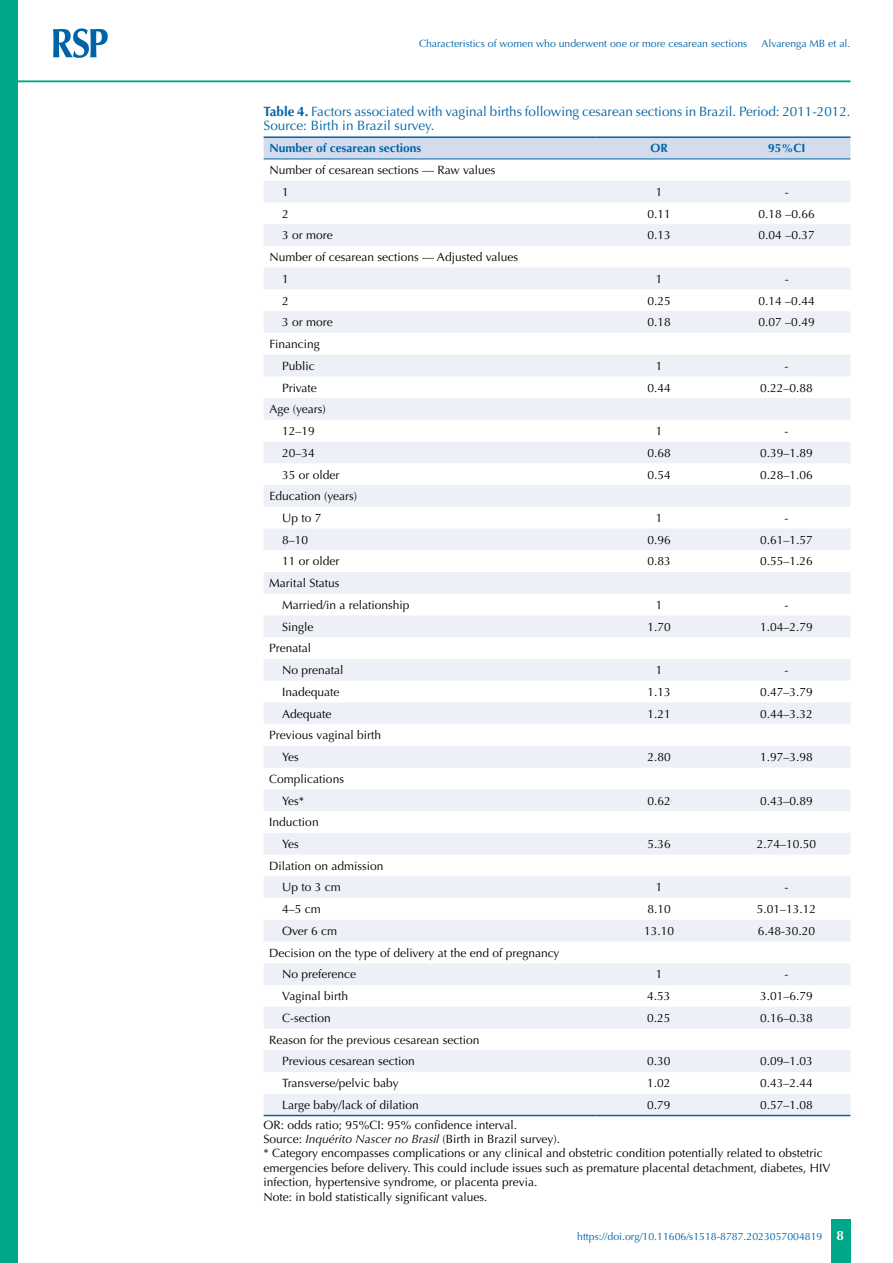
<style>
.page{position:relative;width:893px;height:1263px;background:#fff}
.page>*{position:absolute;margin:0;border:0;box-sizing:border-box;transform-origin:0 0}
.t1{font:13.5px/14.2px "Optima LT Std";color:#0063a7}
.t2{font:700 13.5px "Optima LT Std";color:#fff}
.t3{font:12px/21.8px "Optima LT Std";color:#000}
.t4{font:700 12px "Optima LT Std";color:#0063a7}
.t5{font:10.5px "Optima LT Std";color:#0063a7}
.s1{font-weight:700}
.s2{font-style:italic}
</style>
<div class="page">
<div style="left:831px;top:1220px;width:20px;height:43px;background:#00a788"></div>
<div style="left:0;top:0;width:18px;height:1263px;background:#00a788"></div>
<svg style="left:53px;top:28px;width:55px;height:30px"></svg>
<hr style="left:18px;top:80px;width:832px;height:2px;background:#00a788">
<div style="left:264px;top:138px;width:586px;height:21px;background:#d4dbec"></div>
<svg style="left:264px;top:181px;width:586px;height:934px;fill:#f2f4f9"></svg>
<hr style="left:264px;top:136px;width:331px;height:2px;background:#0063a7">
<hr style="left:595px;top:136px;width:128px;height:2px;background:#0063a7">
<hr style="left:723px;top:136px;width:127px;height:2px;background:#0063a7">
<hr style="left:264px;top:159px;width:331px;height:1px;background:#0063a7">
<hr style="left:595px;top:159px;width:128px;height:1px;background:#0063a7">
<hr style="left:723px;top:159px;width:127px;height:1px;background:#0063a7">
<hr style="left:264px;top:1115px;width:331px;height:1px;background:#0063a7">
<hr style="left:595px;top:1115px;width:128px;height:1px;background:#0063a7">
<hr style="left:723px;top:1115px;width:127px;height:1px;background:#0063a7">
<p class="t5" style="left:419px;top:37px;width:330px">Characteristics of women who underwent one or more cesarean sections</p>
<p class="t5" style="left:761px;top:37px;width:91px">Alvarenga MB et al.</p>
<p class="t1" style="left:264px;top:105px;width:588px"><span class="s1">Table 4.</span> Factors associated with vaginal births following cesarean sections in Brazil. Period: 2011-2012.<br>Source: Birth in Brazil survey.</p>
<p class="t4" style="left:269px;top:141px;width:153px">Number of cesarean sections</p>
<p class="t4" style="left:650px;top:141px;width:19px">OR</p>
<p class="t4" style="left:768px;top:141px;width:39px">95%CI</p>
<p class="t3" style="left:282px;top:159px;width:215px;text-indent:-13px">Number of cesarean sections — Raw values<br>1</p>
<p class="t3" style="left:656px;top:181px;width:8px">1</p>
<p class="t3" style="left:785px;top:181px;width:5px">-</p>
<p class="t3" style="left:282px;top:203px;width:8px">2</p>
<p class="t3" style="left:647px;top:203px;width:25px">0.11</p>
<p class="t3" style="left:759px;top:203px;width:58px">0.18 –0.66</p>
<p class="t3" style="left:282px;top:225px;width:52px">3 or more</p>
<p class="t3" style="left:647px;top:225px;width:25px">0.13</p>
<p class="t3" style="left:759px;top:225px;width:58px">0.04 –0.37</p>
<p class="t3" style="left:282px;top:246px;width:237px;text-indent:-13px">Number of cesarean sections — Adjusted values<br>1</p>
<p class="t3" style="left:656px;top:268px;width:8px">1</p>
<p class="t3" style="left:785px;top:268px;width:5px">-</p>
<p class="t3" style="left:282px;top:290px;width:8px">2</p>
<p class="t3" style="left:647px;top:290px;width:25px">0.25</p>
<p class="t3" style="left:759px;top:290px;width:58px">0.14 –0.44</p>
<p class="t3" style="left:282px;top:312px;width:52px">3 or more</p>
<p class="t3" style="left:647px;top:312px;width:25px">0.18</p>
<p class="t3" style="left:759px;top:312px;width:58px">0.07 –0.49</p>
<p class="t3" style="left:282px;top:333px;width:39px;text-indent:-13px">Financing<br>Public</p>
<p class="t3" style="left:656px;top:355px;width:8px">1</p>
<p class="t3" style="left:785px;top:355px;width:5px">-</p>
<p class="t3" style="left:282px;top:377px;width:36px">Private</p>
<p class="t3" style="left:647px;top:377px;width:25px">0.44</p>
<p class="t3" style="left:760px;top:377px;width:54px">0.22–0.88</p>
<p class="t3" style="left:269px;top:398px;width:58px;text-align:center">Age (years)<br>12–19</p>
<p class="t3" style="left:656px;top:420px;width:8px">1</p>
<p class="t3" style="left:785px;top:420px;width:5px">-</p>
<p class="t3" style="left:282px;top:442px;width:34px">20–34</p>
<p class="t3" style="left:647px;top:442px;width:25px">0.68</p>
<p class="t3" style="left:760px;top:442px;width:54px">0.39–1.89</p>
<p class="t3" style="left:282px;top:464px;width:59px">35 or older</p>
<p class="t3" style="left:647px;top:464px;width:25px">0.54</p>
<p class="t3" style="left:760px;top:464px;width:54px">0.28–1.06</p>
<p class="t3" style="left:282px;top:485px;width:77px;text-indent:-13px">Education (years)<br>Up to 7</p>
<p class="t3" style="left:656px;top:507px;width:8px">1</p>
<p class="t3" style="left:785px;top:507px;width:5px">-</p>
<p class="t3" style="left:282px;top:529px;width:28px">8–10</p>
<p class="t3" style="left:647px;top:529px;width:25px">0.96</p>
<p class="t3" style="left:760px;top:529px;width:54px">0.61–1.57</p>
<p class="t3" style="left:282px;top:551px;width:59px">11 or older</p>
<p class="t3" style="left:647px;top:551px;width:25px">0.83</p>
<p class="t3" style="left:760px;top:551px;width:54px">0.55–1.26</p>
<p class="t3" style="left:282px;top:572px;width:129px;text-indent:-13px">Marital Status<br>Married/in a relationship</p>
<p class="t3" style="left:656px;top:594px;width:8px">1</p>
<p class="t3" style="left:785px;top:594px;width:5px">-</p>
<p class="t3" style="left:282px;top:616px;width:33px">Single</p>
<p class="t3" style="left:647px;top:616px;width:25px">1.70</p>
<p class="t3" style="left:760px;top:616px;width:54px">1.04–2.79</p>
<p class="t3" style="left:282px;top:638px;width:63px;text-indent:-13px">Prenatal<br>No prenatal</p>
<p class="t3" style="left:656px;top:659px;width:8px">1</p>
<p class="t3" style="left:785px;top:659px;width:5px">-</p>
<p class="t3" style="left:282px;top:681px;width:59px">Inadequate</p>
<p class="t3" style="left:647px;top:681px;width:25px">1.13</p>
<p class="t3" style="left:760px;top:681px;width:54px">0.47–3.79</p>
<p class="t3" style="left:282px;top:703px;width:51px">Adequate</p>
<p class="t3" style="left:647px;top:703px;width:25px">1.21</p>
<p class="t3" style="left:760px;top:703px;width:54px">0.44–3.32</p>
<p class="t3" style="left:282px;top:724px;width:100px;text-indent:-13px">Previous vaginal birth<br>Yes</p>
<p class="t3" style="left:647px;top:746px;width:25px">2.80</p>
<p class="t3" style="left:760px;top:746px;width:54px">1.97–3.98</p>
<p class="t3" style="left:282px;top:768px;width:63px;text-indent:-13px">Complications<br>Yes*</p>
<p class="t3" style="left:269px;top:811px;width:51px;text-align:center">Induction<br>Yes</p>
<p class="t3" style="left:282px;top:855px;width:103px;text-indent:-13px">Dilation on admission<br>Up to 3 cm</p>
<p class="t3" style="left:647px;top:790px;width:25px">0.62</p>
<p class="t3" style="left:760px;top:790px;width:54px">0.43–0.89</p>
<p class="t3" style="left:647px;top:833px;width:25px">5.36</p>
<p class="t3" style="left:757px;top:833px;width:61px">2.74–10.50</p>
<p class="t3" style="left:656px;top:877px;width:8px">1</p>
<p class="t3" style="left:785px;top:877px;width:5px">-</p>
<p class="t3" style="left:282px;top:898px;width:40px">4–5 cm</p>
<p class="t3" style="left:647px;top:898px;width:25px">8.10</p>
<p class="t3" style="left:757px;top:898px;width:61px">5.01–13.12</p>
<p class="t3" style="left:282px;top:920px;width:57px">Over 6 cm</p>
<p class="t3" style="left:644px;top:920px;width:32px">13.10</p>
<p class="t3" style="left:758px;top:920px;width:59px">6.48-30.20</p>
<p class="t3" style="left:282px;top:942px;width:279px;text-indent:-13px">Decision on the type of delivery at the end of pregnancy<br>No preference</p>
<p class="t3" style="left:656px;top:964px;width:8px">1</p>
<p class="t3" style="left:784px;top:964px;width:5px">-</p>
<p class="t3" style="left:282px;top:985px;width:68px">Vaginal birth</p>
<p class="t3" style="left:647px;top:985px;width:25px">4.53</p>
<p class="t3" style="left:760px;top:985px;width:54px">3.01–6.79</p>
<p class="t3" style="left:282px;top:1007px;width:50px">C-section</p>
<p class="t3" style="left:647px;top:1007px;width:25px">0.25</p>
<p class="t3" style="left:760px;top:1007px;width:54px">0.16–0.38</p>
<p class="t3" style="left:282px;top:1029px;width:199px;text-indent:-13px">Reason for the previous cesarean section<br>Previous cesarean section</p>
<p class="t3" style="left:647px;top:1050px;width:25px">0.30</p>
<p class="t3" style="left:760px;top:1050px;width:54px">0.09–1.03</p>
<p class="t3" style="left:282px;top:1072px;width:118px">Transverse/pelvic baby</p>
<p class="t3" style="left:647px;top:1072px;width:25px">1.02</p>
<p class="t3" style="left:760px;top:1072px;width:54px">0.43–2.44</p>
<p class="t3" style="left:282px;top:1094px;width:138px">Large baby/lack of dilation</p>
<p class="t3" style="left:647px;top:1094px;width:25px">0.79</p>
<p class="t3" style="left:760px;top:1094px;width:54px">0.57–1.08</p>
<p class="t3" style="left:263px;top:1117px;width:568px;line-height:14.4px">OR: odds ratio; 95%CI: 95% confidence interval.<br>Source: <span class="s2">Inquérito Nascer no Brasil</span> (Birth in Brazil survey).<br>* Category encompasses complications or any clinical and obstetric condition potentially related to obstetric emergencies before delivery. This could include issues such as premature placental detachment, diabetes, HIV infection, hypertensive syndrome, or placenta previa.<br>Note: in bold statistically significant values.</p>
<p class="t5" style="left:577px;top:1230px;width:247px">https://doi.org/10.11606/s1518-8787.2023057004819</p>
<p class="t2" style="left:836px;top:1227px;width:9px">8</p>
</div>
